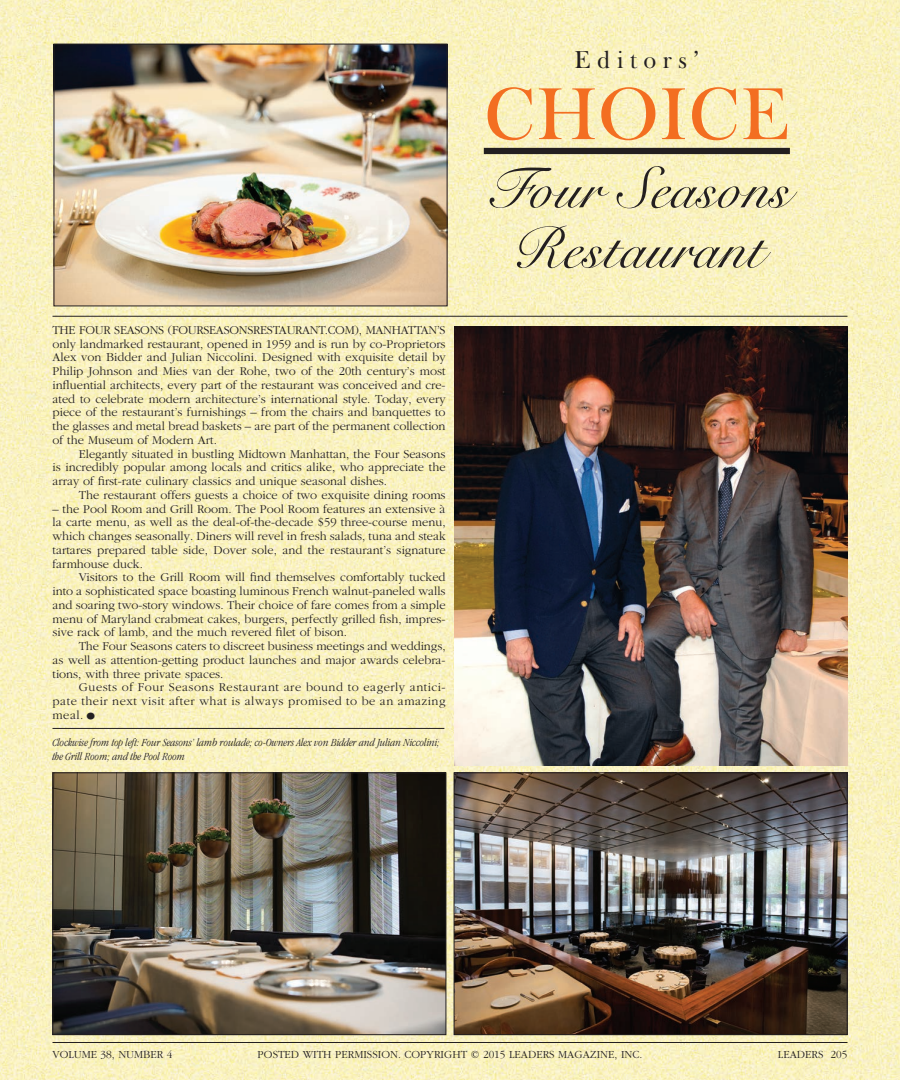
<style>
.page{position:relative;width:900px;height:1080px;background:#fff}
.page>*{position:absolute;margin:0;border:0;box-sizing:border-box;transform-origin:0 0}
.t1{font:75px "Frys Baskerville BT";color:#f36e21}
.t2{font:60px/60px "Roundhand BT";color:#231f20;text-align:center}
.t3{font:25px "Frys Baskerville BT";letter-spacing:.25em;color:#231f20}
.t4{font:300 12.5px/13.8px "Garamond";color:#231f20;text-align:justify}
.t5{font:italic 300 condensed 11.25px/13.8px "Garamond";color:#231f20}
.t6{font:300 11.25px "Garamond";color:#231f20}
.s1{font-size:22.5px}
</style>
<div class="page">
<img style="left:0;top:0;width:900px;height:1080px">
<div style="left:484px;top:148px;width:306px;height:6px;background:#231f20"></div>
<hr style="left:52px;top:316px;width:796px;height:1px;background:#231f20">
<hr style="left:52px;top:728px;width:392px;height:1px;background:#231f20">
<img style="left:56px;top:46px;width:389px;height:258px">
<div style="left:54px;top:44px;width:393px;height:262px;border:1px solid #231f20"></div>
<img style="left:54px;top:774px;width:390px;height:259px">
<div style="left:52px;top:772px;width:394px;height:263px;border:1px solid #231f20"></div>
<img style="left:454px;top:326px;width:393px;height:440px">
<img style="left:456px;top:774px;width:390px;height:259px">
<div style="left:454px;top:772px;width:394px;height:263px;border:1px solid #231f20"></div>
<hr style="left:52px;top:1042px;width:796px;height:1px;background:#231f20">
<h3 class="t3" style="left:574px;top:44px;width:127px">Editors’</h3>
<h1 class="t1" style="left:484px;top:67px;width:308px">CHOICE</h1>
<p class="t4" style="left:52px;top:323px;width:395px">THE FOUR SEASONS (FOURSEASONSRESTAURANT.COM), MANHATTAN’S only landmarked restaurant, opened in 1959 and is run by co-Proprietors Alex von Bidder and Julian Niccolini. Designed with exquisite detail by Philip Johnson and Mies van der Rohe, two of the 20th century’s most influential architects, every part of the restaurant was conceived and cre&shy;ated to celebrate modern architecture’s international style. Today, every piece of the restaurant’s furnishings – from the chairs and banquettes to the glasses and metal bread baskets – are part of the permanent collection of the Museum of Modern Art.</p>
<p class="t4" style="left:52px;top:447px;width:395px;text-indent:26px">Elegantly situated in bustling Midtown Manhattan, the Four Seasons is incredibly popular among locals and critics alike, who appreciate the array of first-rate culinary classics and unique seasonal dishes.</p>
<p class="t4" style="left:79px;top:488px;width:368px">The restaurant offers guests a choice of two exquisite dining rooms</p>
<p class="t4" style="left:52px;top:502px;width:395px">– the Pool Room and Grill Room. The Pool Room features an extensive à la carte menu, as well as the deal-of-the-decade $59 three-course menu, which changes seasonally. Diners will revel in fresh salads, tuna and steak tartares prepared table side, Dover sole, and the restaurant’s signature farmhouse duck.</p>
<p class="t4" style="left:52px;top:571px;width:395px;text-indent:26px">Visitors to the Grill Room will find themselves comfortably tucked into a sophisticated space boasting luminous French walnut-paneled walls and soaring two-story windows. Their choice of fare comes from a simple menu of Maryland crabmeat cakes, burgers, perfectly grilled fish, impres&shy;sive rack of lamb, and the much revered filet of bison.</p>
<p class="t4" style="left:52px;top:639px;width:395px;text-indent:26px">The Four Seasons caters to discreet business meetings and weddings, as well as attention-getting product launches and major awards celebra&shy;tions, with three private spaces.</p>
<p class="t4" style="left:52px;top:681px;width:395px;text-indent:26px">Guests of Four Seasons Restaurant are bound to eagerly antici&shy;pate their next visit after what is always promised to be an amazing meal.<span class="s1">•</span></p>
<p class="t5" style="left:52px;top:736px;width:389px">Clockwise from top left: Four Seasons’ lamb roulade; co-Owners Alex von Bidder and Julian Niccolini; the Grill Room; and the Pool Room</p>
<h2 class="t2" style="left:484px;top:158px;width:308px">Four Seasons<br>Restaurant</h2>
<p class="t6" style="left:52px;top:1048px;width:121px">VOLUME 38, NUMBER 4</p>
<p class="t6" style="left:258px;top:1048px;width:386px">POSTED WITH PERMISSION. COPYRIGHT © 2015 LEADERS MAGAZINE, INC.</p>
<p class="t6" style="left:778px;top:1048px;width:71px">LEADERS 205</p>
</div>
